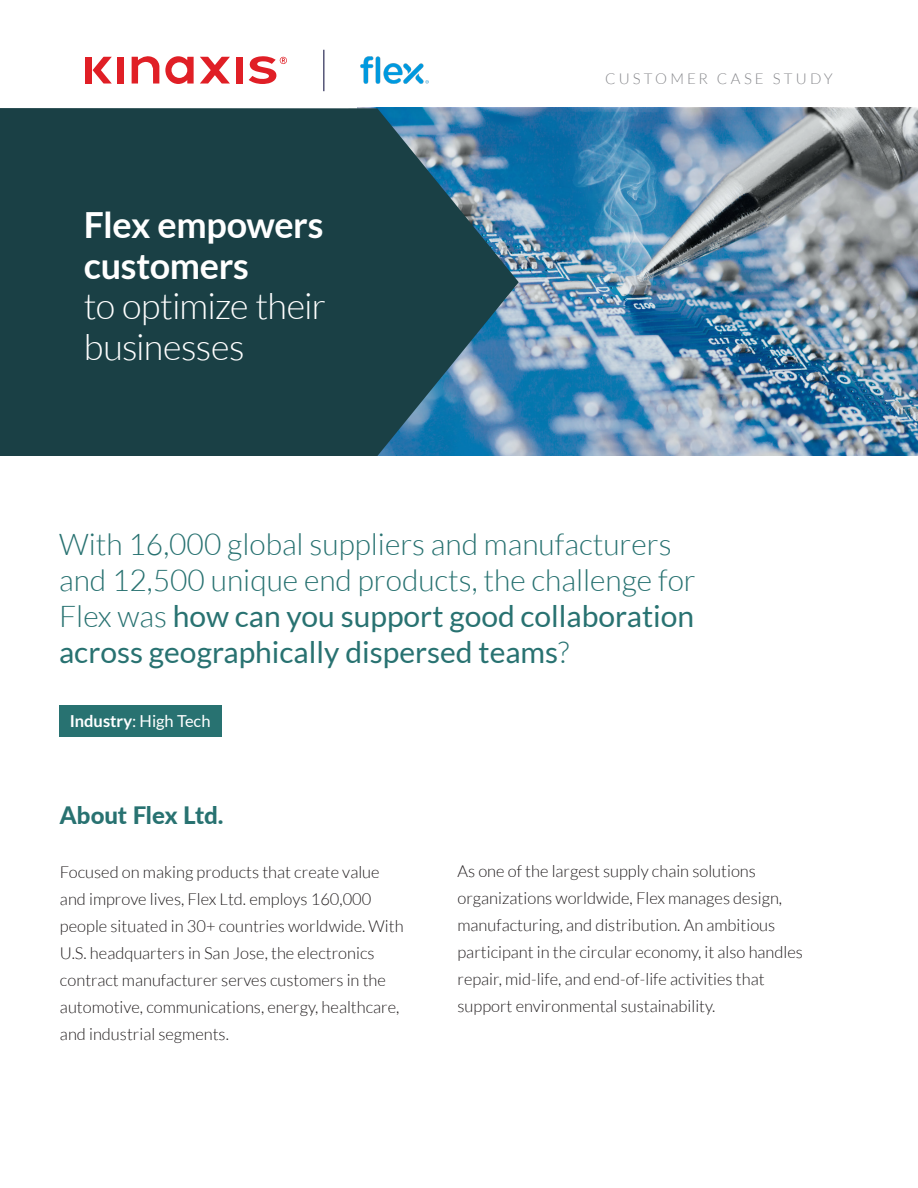
<style>
.page{position:relative;width:918px;height:1188px;background:#fff}
.page>*{position:absolute;margin:0;border:0;box-sizing:border-box;transform-origin:0 0}
.t1{font:300 36px/40.5px "Lato";letter-spacing:-.025em;color:#fff}
.t2{font:700 36px/40.5px "Lato";letter-spacing:-.01em;color:#fff}
.Intro_Text{font:300 30px/36px "Lato";color:#287271}
.Intro_Text-2{font:800 24px "Lato";letter-spacing:-.005em;color:#287271}
.Body_Text{font:300 16.5px/27px "Lato";color:#231f20}
.Intro_Text-3{font:16.5px "Lato";color:#fff}
.t3{font:300 15px "Lato";letter-spacing:.205em;color:#87888c}
.s1{font-weight:400}
.s2{font-weight:700}
</style>
<div class="page">
<img style="left:519px;top:108px;width:399px;height:348px">
<svg style="left:0;top:108px;width:519px;height:348px;background:#224a54"></svg>
<hr style="left:324px;top:50px;width:1px;height:41px;background:#010233">
<img style="left:361px;top:56px;width:67px;height:28px">
<div style="left:59px;top:705px;width:162px;height:31px;background:#287271"></div>
<div style="left:118px;top:57px;width:6px;height:27px;background:#e01f26"></div>
<svg style="left:132px;top:56px;width:27px;height:28px"></svg>
<svg style="left:249px;top:56px;width:38px;height:28px"></svg>
<div style="left:236px;top:57px;width:6px;height:27px;background:#e01f26"></div>
<svg style="left:200px;top:57px;width:30px;height:27px"></svg>
<div style="left:85px;top:57px;width:6px;height:27px;background:#e01f26"></div>
<svg style="left:93px;top:57px;width:19px;height:27px"></svg>
<svg style="left:165px;top:56px;width:29px;height:28px"></svg>
<p class="t2" style="left:84px;top:204px;width:241px">Flex empowers customers</p>
<p class="t1" style="left:84px;top:286px;width:244px">to optimize their businesses</p>
<p class="t3" style="left:605px;top:71px;width:229px">CUSTOMER CASE STUDY</p>
<p class="Intro_Text" style="left:59px;top:527px;width:638px">With 16,000 global suppliers and manufacturers and 12,500 unique end products, the challenge for Flex was <span class="s1">how can you support good collaboration across geographically dispersed teams</span>?</p>
<p class="Intro_Text-3" style="left:70px;top:712px;width:142px"><span class="s2">Industry</span>: High Tech</p>
<p class="Intro_Text-2" style="left:60px;top:797px;width:165px">About Flex Ltd.</p>
<p class="Body_Text" style="left:60px;top:858px;width:345px">Focused on making products that create value and improve lives, Flex Ltd. employs 160,000 people situated in 30+ countries worldwide. With U.S. headquarters in San Jose, the electronics contract manufacturer serves customers in the automotive, communications, energy, healthcare, and industrial segments.</p>
<p class="Body_Text" style="left:458px;top:858px;width:347px">As one of the largest supply chain solutions organizations worldwide, Flex manages design, manufacturing, and distribution. An ambitious participant in the circular economy, it also handles repair, mid-life, and end-of-life activities that support environmental sustainability.</p>
</div>
